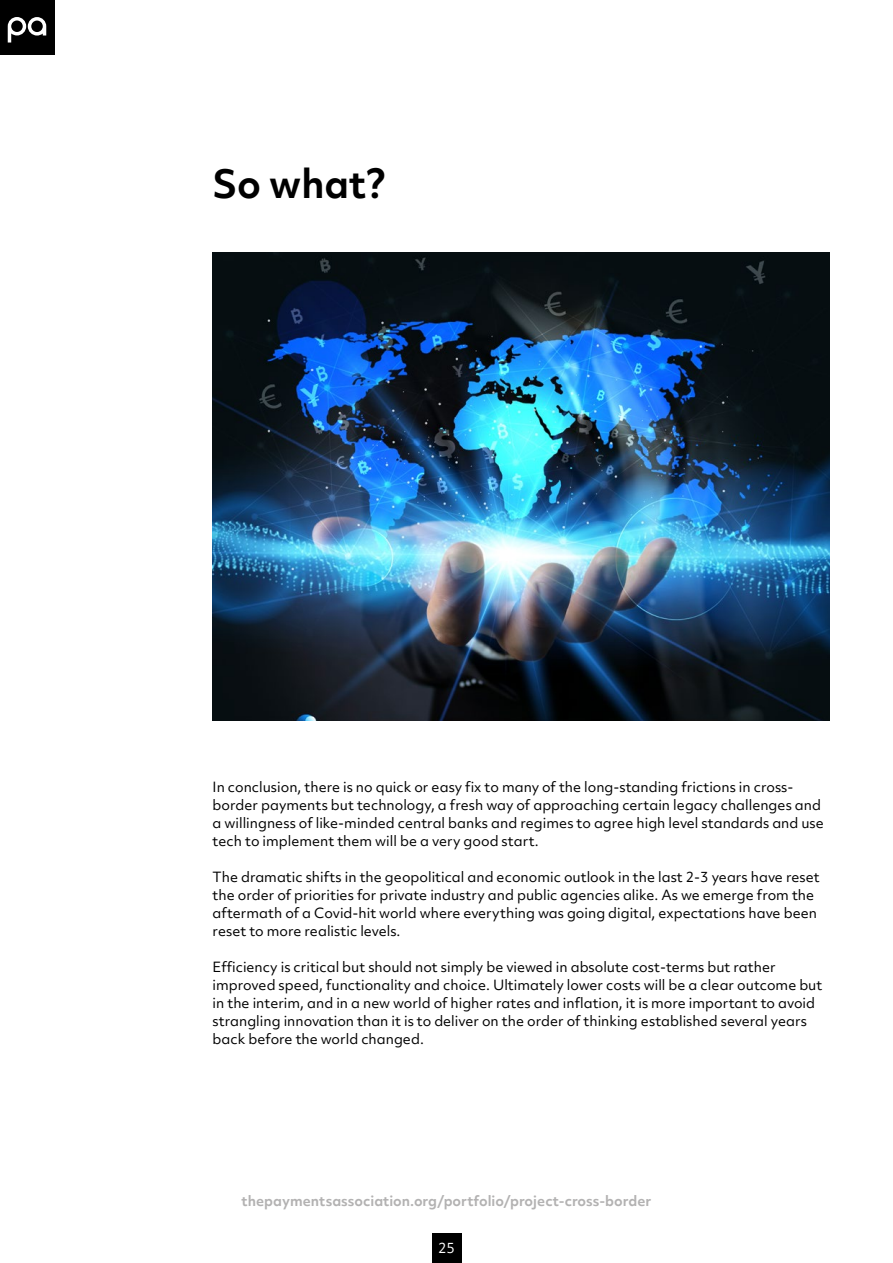
<style>
.page{position:relative;width:893px;height:1263px;background:#fff}
.page>*{position:absolute;margin:0;border:0;box-sizing:border-box;transform-origin:0 0}
.t1{font:700 37.5px "Objektiv Mk 2";color:#000}
.t2{font:13.5px/18px "Objektiv Mk 2";color:#000}
.t3{font:700 13.5px "Objektiv Mk 2";color:#b3b2b2}
.t4{font:13.5px "Objektiv Mk 2";color:#fff}
</style>
<div class="page">
<img style="left:213px;top:252px;width:616px;height:468px">
<div style="left:432px;top:1233px;width:29px;height:30px;background:#000"></div>
<div style="left:0;top:0;width:54px;height:54px;background:#000"></div>
<svg style="left:8px;top:17px;width:38px;height:26px"></svg>
<h1 class="t1" style="left:213px;top:157px;width:174px">So what?</h1>
<p class="t2" style="left:213px;top:778px;width:613px">In conclusion, there is no quick or easy fix to many of the long-standing frictions in cross&shy;border payments but technology, a fresh way of approaching certain legacy challenges and a willingness of like-minded central banks and regimes to agree high level standards and use tech to implement them will be a very good start.</p>
<p class="t2" style="left:213px;top:868px;width:609px">The dramatic shifts in the geopolitical and economic outlook in the last 2-3 years have reset the order of priorities for private industry and public agencies alike. As we emerge from the aftermath of a Covid-hit world where everything was going digital, expectations have been reset to more realistic levels.</p>
<p class="t2" style="left:213px;top:958px;width:611px">Efficiency is critical but should not simply be viewed in absolute cost-terms but rather improved speed, functionality and choice. Ultimately lower costs will be a clear outcome but in the interim, and in a new world of higher rates and inflation, it is more important to avoid strangling innovation than it is to deliver on the order of thinking established several years back before the world changed.</p>
<p class="t3" style="left:242px;top:1191px;width:411px">thepaymentsassociation.org/portfolio/project-cross-border</p>
<p class="t4" style="left:438px;top:1238px;width:18px">25</p>
</div>
